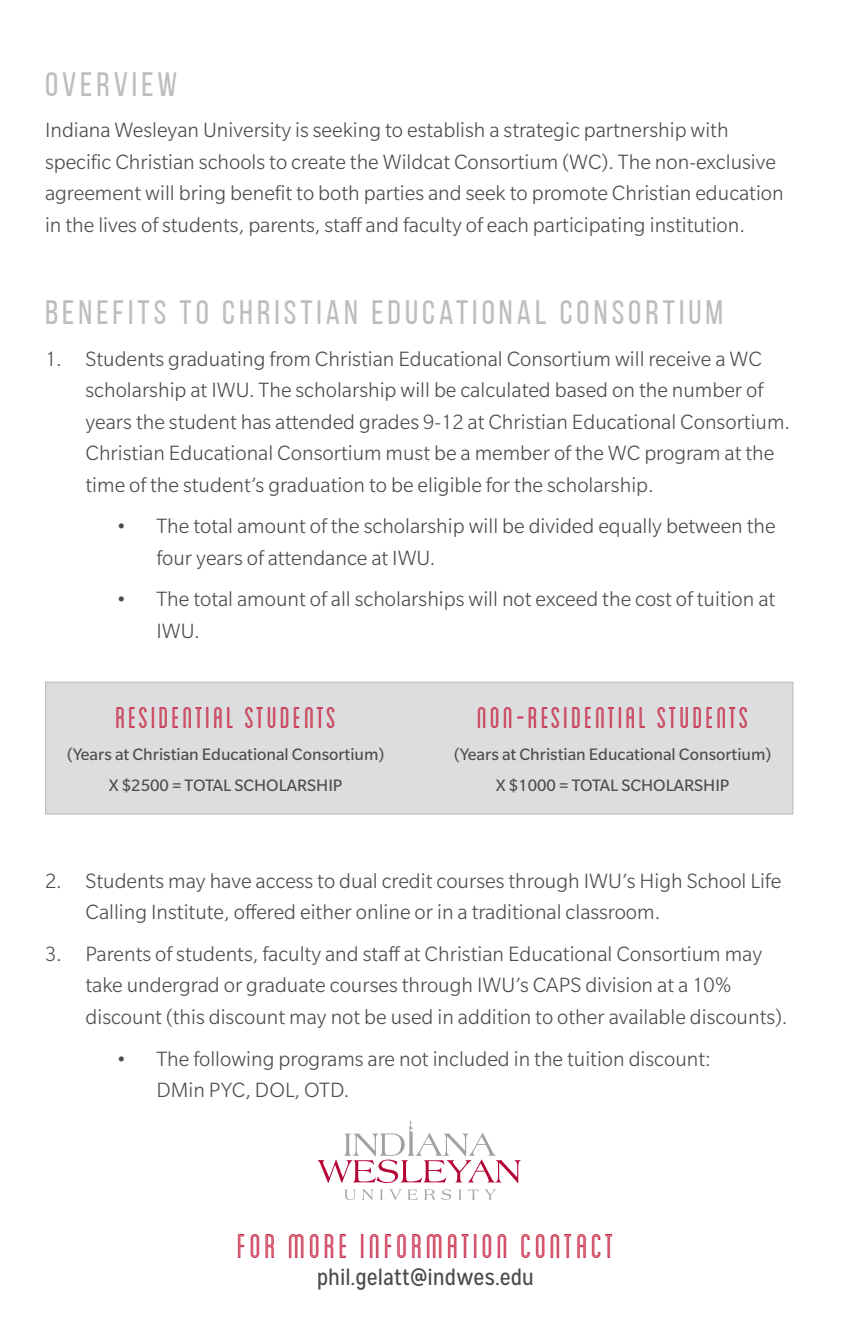
<style>
.page{position:relative;width:851px;height:1337px;background:#fff}
.page>*{position:absolute;margin:0;border:0;box-sizing:border-box;transform-origin:0 0}
.t1{font:36px "Blanch Condensed Inline";letter-spacing:.1em;color:#c61f3e}
.t2{font:33.75px "Bebas Neue";letter-spacing:.12em;color:#bcbdc0}
.t3{font:31.5px "Blanch Condensed Inline";letter-spacing:.1em;color:#c61f3e}
.t4{font:300 22.5px/31.5px "Slate Std";color:#4b4c4d}
.t5{font:22.5px "Mission Gothic";color:#4b4c4d}
.t6{font:18px/31.5px "Slate Std";color:#4b4c4d;text-align:center}
</style>
<div class="page">
<div style="left:45px;top:681px;width:748px;height:133px;background:#dcdddf;border:1px solid #bcbdc0"></div>
<svg style="left:318px;top:1120px;width:202px;height:63px"></svg>
<svg style="left:468px;top:1189px;width:28px;height:10px"></svg>
<svg style="left:458px;top:1189px;width:3px;height:10px"></svg>
<svg style="left:441px;top:1189px;width:10px;height:11px"></svg>
<svg style="left:424px;top:1189px;width:11px;height:10px"></svg>
<svg style="left:408px;top:1189px;width:10px;height:10px"></svg>
<svg style="left:389px;top:1189px;width:12px;height:11px"></svg>
<svg style="left:380px;top:1189px;width:3px;height:10px"></svg>
<svg style="left:362px;top:1189px;width:11px;height:11px"></svg>
<svg style="left:345px;top:1189px;width:11px;height:11px"></svg>
<p class="t2" style="left:45px;top:66px;width:134px">OVERVIEW</p>
<p class="t4" style="left:45px;top:114px;width:740px">Indiana Wesleyan University is seeking to establish a strategic partnership with specific Christian schools to create the Wildcat Consortium (WC). The non-exclusive agreement will bring benefit to both parties and seek to promote Christian education in the lives of students, parents, staff and faculty of each participating institution.</p>
<p class="t2" style="left:45px;top:294px;width:679px">BENEFITS TO CHRISTIAN EDUCATIONAL CONSORTIUM</p>
<p class="t4" style="left:85px;top:343px;width:706px;text-indent:-41px">1. Students graduating from Christian Educational Consortium will receive a WC scholarship at IWU. The scholarship will be calculated based on the number of years the student has attended grades 9-12 at Christian Educational Consortium.<br>Christian Educational Consortium must be a member of the WC program at the time of the student’s graduation to be eligible for the scholarship.</p>
<p class="t4" style="left:156px;top:510px;width:620px;text-indent:-40px">• The total amount of the scholarship will be divided equally between the four years of attendance at IWU.</p>
<p class="t4" style="left:156px;top:583px;width:620px;text-indent:-40px">• The total amount of all scholarships will not exceed the cost of tuition at<br>IWU.</p>
<p class="t3" style="left:116px;top:700px;width:221px">RESIDENTIAL STUDENTS</p>
<p class="t6" style="left:67px;top:738px;width:318px">(Years at Christian Educational Consortium)</p>
<p class="t6" style="left:109px;top:769px;width:235px">X $2500 = TOTAL SCHOLARSHIP</p>
<p class="t3" style="left:477px;top:700px;width:272px">NON-RESIDENTIAL STUDENTS</p>
<p class="t6" style="left:454px;top:738px;width:318px">(Years at Christian Educational Consortium)<br>X $1000 = TOTAL SCHOLARSHIP</p>
<p class="t4" style="left:85px;top:865px;width:697px;text-indent:-41px">2. Students may have access to dual credit courses through IWU’s High School Life<br>Calling Institute, offered either online or in a traditional classroom.</p>
<p class="t4" style="left:85px;top:938px;width:703px;text-indent:-41px">3. Parents of students, faculty and staff at Christian Educational Consortium may take undergrad or graduate courses through IWU’s CAPS division at a 10% discount (this discount may not be used in addition to other available discounts).</p>
<p class="t4" style="left:156px;top:1042px;width:556px;text-indent:-40px">• The following programs are not included in the tuition discount:<br>DMin PYC, DOL, OTD.</p>
<p class="t1" style="left:237px;top:1226px;width:378px">FOR MORE INFORMATION CONTACT</p>
<p class="t5" style="left:317px;top:1263px;width:219px">phil.gelatt@indwes.edu</p>
</div>
